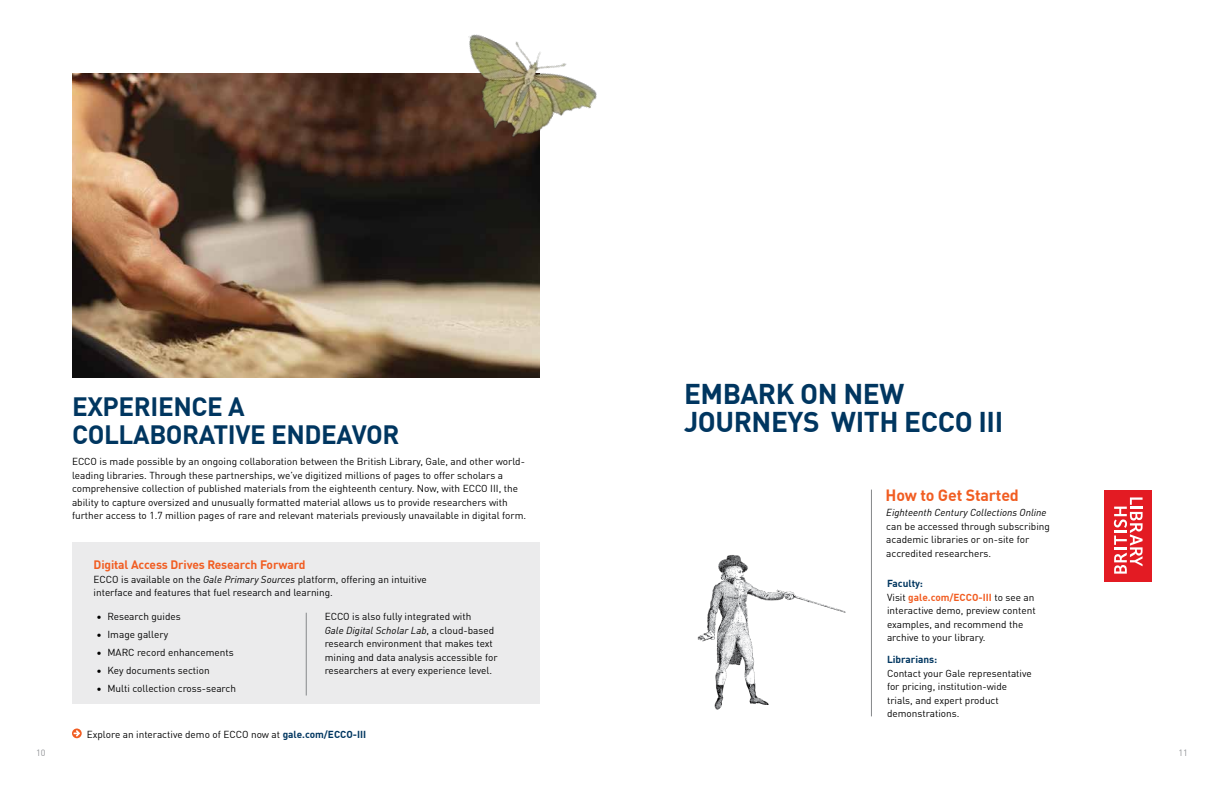
<style>
.page{position:relative;width:1224px;height:792px;background:#fff}
.page>*{position:absolute;margin:0;border:0;box-sizing:border-box;transform-origin:0 0}
.t1{font:700 28px/28px "DIN Offc";letter-spacing:-.015em;color:#003660}
.t2{font:700 26px/28px "DIN Offc";letter-spacing:-.015em;color:#003660}
.t3{font:700 16px "DIN Offc";letter-spacing:-.01em;color:#f15d22}
.t4{font:700 12px "DIN Offc";letter-spacing:-.01em;color:#f15d22}
.t5{font:10px/13.5px "DIN Offc";color:#000}
.t6{font:italic 10px "DIN Offc";color:#000}
.t7{font:700 10px "DIN Offc";color:#003660}
.t8{font:9px "DIN Offc";color:#939598}
.s1{font-style:italic}
.s2{font-weight:700;color:#003660}
.s3{font-weight:700;color:#f15d22}
</style>
<div class="page">
<img style="left:697px;top:555px;width:149px;height:155px">
<hr style="left:871px;top:490px;width:1px;height:226px;background:#86888a">
<div style="left:72px;top:542px;width:468px;height:162px;background:#ebebec"></div>
<svg style="left:72px;top:729px;width:10px;height:9px"></svg>
<img style="left:72px;top:73px;width:468px;height:304px">
<hr style="left:306px;top:613px;width:1px;height:83px;background:#86888a">
<img style="left:436px;top:34px;width:161px;height:133px">
<div style="left:1105px;top:490px;width:47px;height:91px;background:#e31b23"></div>
<svg style="left:1114px;top:497px;width:29px;height:77px"></svg>
<h2 class="t2" style="left:72px;top:392px;width:329px">EXPERIENCE A<br>COLLABORATIVE ENDEAVOR</h2>
<p class="t5" style="left:72px;top:455px;width:456px">ECCO is made possible by an ongoing collaboration between the British Library, Gale, and other world&shy;leading libraries. Through these partnerships, we’ve digitized millions of pages to offer scholars a comprehensive collection of published materials from the eighteenth century. Now, with ECCO III, the ability to capture oversized and unusually formatted material allows us to provide researchers with further access to 1.7 million pages of rare and relevant materials previously unavailable in digital form.</p>
<p class="t4" style="left:94px;top:557px;width:213px">Digital Access Drives Research Forward</p>
<p class="t5" style="left:94px;top:572px;width:335px">ECCO is available on the <span class="s1">Gale Primary Sources</span> platform, offering an intuitive interface and features that fuel research and learning.</p>
<p class="t5" style="left:96px;top:610px;width:86px">• Research guides</p>
<p class="t5" style="left:96px;top:628px;width:73px">• Image gallery</p>
<p class="t5" style="left:96px;top:646px;width:139px">• MARC record enhancements</p>
<p class="t5" style="left:96px;top:664px;width:115px">• Key documents section</p>
<p class="t5" style="left:96px;top:682px;width:141px">• Multi collection cross-search</p>
<p class="t5" style="left:325px;top:610px;width:174px">ECCO is also fully integrated with<br><span class="s1">Gale Digital Scholar Lab</span>, a cloud-based research environment that makes text mining and data analysis accessible for researchers at every experience level.</p>
<p class="t5" style="left:87px;top:728px;width:281px">Explore an interactive demo of ECCO now at <span class="s2">gale.com/ECCO-III</span></p>
<h1 class="t1" style="left:684px;top:380px;width:321px">EMBARK ON NEW<br>JOURNEYS WITH ECCO III</h1>
<h3 class="t3" style="left:886px;top:485px;width:135px">How to Get Started</h3>
<p class="t6" style="left:886px;top:507px;width:162px">Eighteenth Century Collections Online</p>
<p class="t5" style="left:886px;top:520px;width:165px">can be accessed through subscribing academic libraries or on-site for accredited researchers.</p>
<p class="t5" style="left:887px;top:577px;width:150px"><span class="s2">Faculty:<br></span>Visit <span class="s3">gale.com/ECCO-III</span> to see an interactive demo, preview content examples, and recommend the archive to your library.</p>
<p class="t7" style="left:887px;top:653px;width:52px">Librarians:</p>
<p class="t5" style="left:887px;top:666px;width:146px">Contact your Gale representative for pricing, institution-wide trials, and expert product demonstrations.</p>
<p class="t8" style="left:36px;top:747px;width:11px">10</p>
<p class="t8" style="left:1179px;top:747px;width:11px">11</p>
</div>
